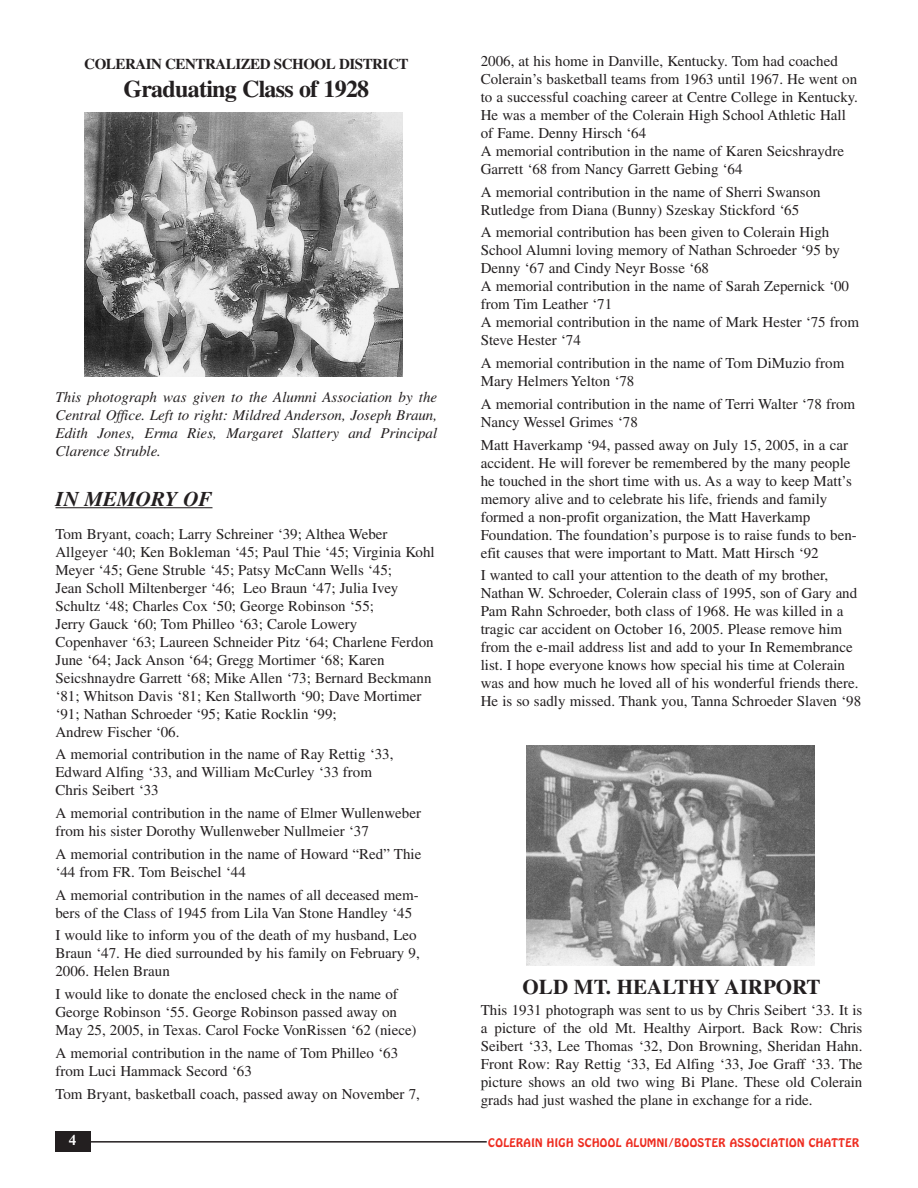
<style>
.page{position:relative;width:918px;height:1188px;background:#fff}
.page>*{position:absolute;margin:0;border:0;box-sizing:border-box;transform-origin:0 0}
.t1{font:700 24px "Times";letter-spacing:-.03em;color:#231f20}
.t2{font:700 21px "Times";color:#231f20}
.t3{font:italic 700 21px "Times";color:#231f20}
.t4{font:15px/18px "Times";color:#231f20}
.t5{font:italic 15px/18px "Times";color:#231f20;text-align:justify}
.t6{font:700 15px "Times";letter-spacing:-.03em;color:#231f20}
.t7{font:600 15px "Times";color:#fff}
.t8{font:10.5px "Hobo";letter-spacing:.04em;color:#ee2e22}
</style>
<div class="page">
<div style="left:55px;top:1131px;width:36px;height:20px;background:#231f20"></div>
<hr style="left:89px;top:1141px;width:398px;height:2px;background:#231f20">
<hr style="left:56px;top:507px;width:109px;height:1px;background:#231f20">
<hr style="left:165px;top:507px;width:48px;height:1px;background:#231f20">
<img style="left:85px;top:113px;width:318px;height:264px">
<img style="left:526px;top:745px;width:289px;height:220px">
<p class="t6" style="left:84px;top:58px;width:326px">COLERAIN CENTRALIZED SCHOOL DISTRICT</p>
<h1 class="t1" style="left:123px;top:81px;width:247px">Graduating Class of 1928</h1>
<p class="t5" style="left:56px;top:389px;width:383px">This photograph was given to the Alumni Association by the Central Office. Left to right: Mildred Anderson, Joseph Braun, Edith Jones, Erma Ries, Margaret Slattery and Principal Clarence Struble.</p>
<h2 class="t3" style="left:56px;top:491px;width:159px">IN MEMORY OF</h2>
<p class="t4" style="left:56px;top:526px;width:381px">Tom Bryant, coach; Larry Schreiner ‘39; Althea Weber Allgeyer ‘40; Ken Bokleman ‘45; Paul Thie ‘45; Virginia Kohl Meyer ‘45; Gene Struble ‘45; Patsy McCann Wells ‘45;<br>Jean Scholl Miltenberger ‘46; Leo Braun ‘47; Julia Ivey Schultz ‘48; Charles Cox ‘50; George Robinson ‘55;<br>Jerry Gauck ‘60; Tom Philleo ‘63; Carole Lowery<br>Copenhaver ‘63; Laureen Schneider Pitz ‘64; Charlene Ferdon June ‘64; Jack Anson ‘64; Gregg Mortimer ‘68; Karen Seicshnaydre Garrett ‘68; Mike Allen ‘73; Bernard Beckmann ‘81; Whitson Davis ‘81; Ken Stallworth ‘90; Dave Mortimer ‘91; Nathan Schroeder ‘95; Katie Rocklin ‘99;<br>Andrew Fischer ‘06.</p>
<p class="t4" style="left:56px;top:747px;width:339px">A memorial contribution in the name of Ray Rettig ‘33,<br>Edward Alfing ‘33, and William McCurley ‘33 from<br>Chris Seibert ‘33</p>
<p class="t4" style="left:56px;top:806px;width:367px">A memorial contribution in the name of Elmer Wullenweber from his sister Dorothy Wullenweber Nullmeier ‘37</p>
<p class="t4" style="left:56px;top:846px;width:367px">A memorial contribution in the name of Howard “Red” Thie ‘44 from FR. Tom Beischel ‘44</p>
<p class="t4" style="left:56px;top:887px;width:365px">A memorial contribution in the names of all deceased mem&shy;bers of the Class of 1945 from Lila Van Stone Handley ‘45</p>
<p class="t4" style="left:56px;top:928px;width:366px">I would like to inform you of the death of my husband, Leo<br>Braun ‘47. He died surrounded by his family on February 9,<br>2006. Helen Braun</p>
<p class="t4" style="left:56px;top:986px;width:363px">I would like to donate the enclosed check in the name of<br>George Robinson ‘55. George Robinson passed away on<br>May 25, 2005, in Texas. Carol Focke VonRissen ‘62 (niece)</p>
<p class="t4" style="left:56px;top:1045px;width:344px">A memorial contribution in the name of Tom Philleo ‘63 from Luci Hammack Secord ‘63</p>
<p class="t4" style="left:56px;top:1086px;width:366px">Tom Bryant, basketball coach, passed away on November 7,</p>
<p class="t4" style="left:481px;top:53px;width:379px">2006, at his home in Danville, Kentucky. Tom had coached Colerain’s basketball teams from 1963 until 1967. He went on to a successful coaching career at Centre College in Kentucky.<br>He was a member of the Colerain High School Athletic Hall of Fame. Denny Hirsch ‘64<br>A memorial contribution in the name of Karen Seicshraydre Garrett ‘68 from Nancy Garrett Gebing ‘64</p>
<p class="t4" style="left:481px;top:184px;width:341px">A memorial contribution in the name of Sherri Swanson<br>Rutledge from Diana (Bunny) Szeskay Stickford ‘65</p>
<p class="t4" style="left:481px;top:225px;width:380px">A memorial contribution has been given to Colerain High School Alumni loving memory of Nathan Schroeder ‘95 by Denny ‘67 and Cindy Neyr Bosse ‘68<br>A memorial contribution in the name of Sarah Zepernick ‘00 from Tim Leather ‘71<br>A memorial contribution in the name of Mark Hester ‘75 from Steve Hester ‘74</p>
<p class="t4" style="left:481px;top:356px;width:365px">A memorial contribution in the name of Tom DiMuzio from<br>Mary Helmers Yelton ‘78</p>
<p class="t4" style="left:481px;top:396px;width:376px">A memorial contribution in the name of Terri Walter ‘78 from<br>Nancy Wessel Grimes ‘78</p>
<p class="t4" style="left:481px;top:437px;width:378px">Matt Haverkamp ‘94, passed away on July 15, 2005, in a car accident. He will forever be remembered by the many people he touched in the short time with us. As a way to keep Matt’s memory alive and to celebrate his life, friends and family formed a non-profit organization, the Matt Haverkamp Foundation. The foundation’s purpose is to raise funds to ben&shy;efit causes that were important to Matt. Matt Hirsch ‘92</p>
<p class="t4" style="left:481px;top:568px;width:382px">I wanted to call your attention to the death of my brother, Nathan W. Schroeder, Colerain class of 1995, son of Gary and Pam Rahn Schroeder, both class of 1968. He was killed in a tragic car accident on October 16, 2005. Please remove him from the e-mail address list and add to your In Remembrance list. I hope everyone knows how special his time at Colerain was and how much he loved all of his wonderful friends there.<br>He is so sadly missed. Thank you, Tanna Schroeder Slaven ‘98</p>
<h2 class="t2" style="left:523px;top:979px;width:299px">OLD MT. HEALTHY AIRPORT</h2>
<p class="t4" style="left:481px;top:1002px;width:383px;text-align:justify">This 1931 photograph was sent to us by Chris Seibert ‘33. It is a picture of the old Mt. Healthy Airport. Back Row: Chris Seibert ‘33, Lee Thomas ‘32, Don Browning, Sheridan Hahn.<br>Front Row: Ray Rettig ‘33, Ed Alfing ‘33, Joe Graff ‘33. The picture shows an old two wing Bi Plane. These old Colerain grads had just washed the plane in exchange for a ride.</p>
<p class="t7" style="left:69px;top:1134px;width:9px">4</p>
<p class="t8" style="left:488px;top:1137px;width:372px">COLERAIN HIGH SCHOOL ALUMNI/BOOSTER ASSOCIATION CHATTER</p>
</div>
